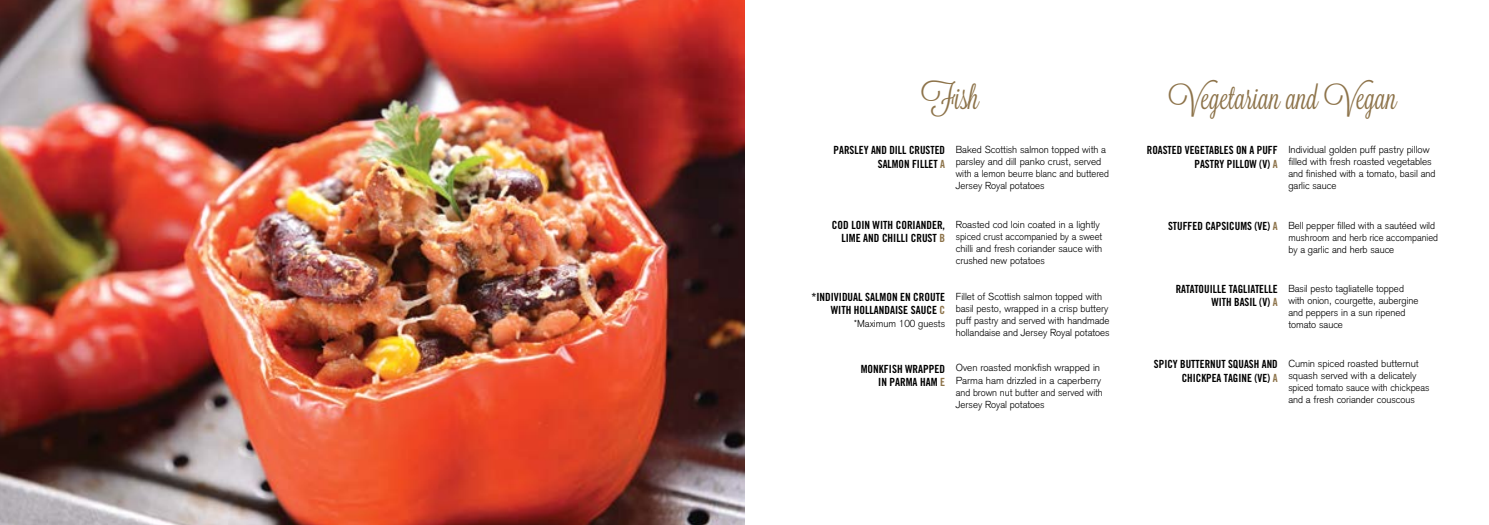
<style>
.page{position:relative;width:1489px;height:525px;background:#fff}
.page>*{position:absolute;margin:0;border:0;box-sizing:border-box;transform-origin:0 0}
.t1{font:32.5px "Lavanderia";color:#8d734a}
.t2{font:11.25px/13.5px "Trade Gothic Bold Cond Twenty";color:#000;text-align:right}
.t3{font:300 10px/12px "Akzidenz Grotesk";color:#000}
.s1{color:#8d734a}
.s2{font-family:"Trade Gothic Bold Cond Twenty";font-weight:400;font-size:11.25px}
.s3{font-family:"Trade Gothic Bold Cond Twenty";font-weight:400;font-size:11.25px;color:#8d734a}
</style>
<div class="page">
<img style="left:0;top:0;width:744px;height:524px">
<h1 class="t1" style="left:921px;top:79px;width:59px">Fish</h1>
<p class="t2" style="left:833px;top:143px;width:113px">PARSLEY AND DILL CRUSTED<br>SALMON FILLET <span class="s1">A</span></p>
<p class="t3" style="left:955px;top:143px;width:155px">Baked Scottish salmon topped with a parsley and dill panko crust, served with a lemon beurre blanc and buttered Jersey Royal potatoes</p>
<p class="t2" style="left:832px;top:218px;width:115px">COD LOIN WITH CORIANDER,<br>LIME AND CHILLI CRUST <span class="s1">B</span></p>
<p class="t3" style="left:955px;top:218px;width:148px">Roasted cod loin coated in a lightly spiced crust accompanied by a sweet chilli and fresh coriander sauce with crushed new potatoes</p>
<p class="t2" style="left:811px;top:290px;width:135px">*INDIVIDUAL SALMON EN CROUTE<br>WITH HOLLANDAISE SAUCE <span class="s1">C</span></p>
<p class="t3" style="left:955px;top:290px;width:155px">Fillet of Scottish salmon topped with basil pesto, wrapped in a crisp buttery puff pastry and served with handmade hollandaise and Jersey Royal potatoes</p>
<p class="t2" style="left:860px;top:361px;width:86px">MONKFISH WRAPPED<br>IN PARMA HAM <span class="s1">E</span></p>
<p class="t3" style="left:955px;top:362px;width:149px">Oven roasted monkfish wrapped in<br>Parma ham drizzled in a caperberry and brown nut butter and served with<br>Jersey Royal potatoes</p>
<p class="t3" style="left:854px;top:317px;width:92px">*Maximum 100 guests</p>
<h1 class="t1" style="left:1168px;top:79px;width:230px">Vegetarian and Vegan</h1>
<p class="t2" style="left:1146px;top:143px;width:132px">ROASTED VEGETABLES ON A PUFF<br>PASTRY PILLOW (V) <span class="s1">A</span></p>
<p class="t3" style="left:1288px;top:143px;width:149px">Individual golden puff pastry pillow filled with fresh roasted vegetables and finished with a tomato, basil and garlic sauce</p>
<p class="t3" style="left:1288px;top:219px;width:151px;text-indent:-120px"><span class="s2">STUFFED CAPSICUMS (VE)</span> <span class="s3">A</span> Bell pepper filled with a sautéed wild mushroom and herb rice accompanied by a garlic and herb sauce</p>
<p class="t2" style="left:1175px;top:282px;width:103px">RATATOUILLE TAGLIATELLE<br>WITH BASIL (V) <span class="s1">A</span></p>
<p class="t3" style="left:1288px;top:282px;width:132px">Basil pesto tagliatelle topped with onion, courgette, aubergine and peppers in a sun ripened tomato sauce</p>
<p class="t2" style="left:1153px;top:357px;width:125px">SPICY BUTTERNUT SQUASH AND<br>CHICKPEA TAGINE (VE) <span class="s1">A</span></p>
<p class="t3" style="left:1288px;top:358px;width:143px">Cumin spiced roasted butternut squash served with a delicately spiced tomato sauce with chickpeas and a fresh coriander couscous</p>
</div>
